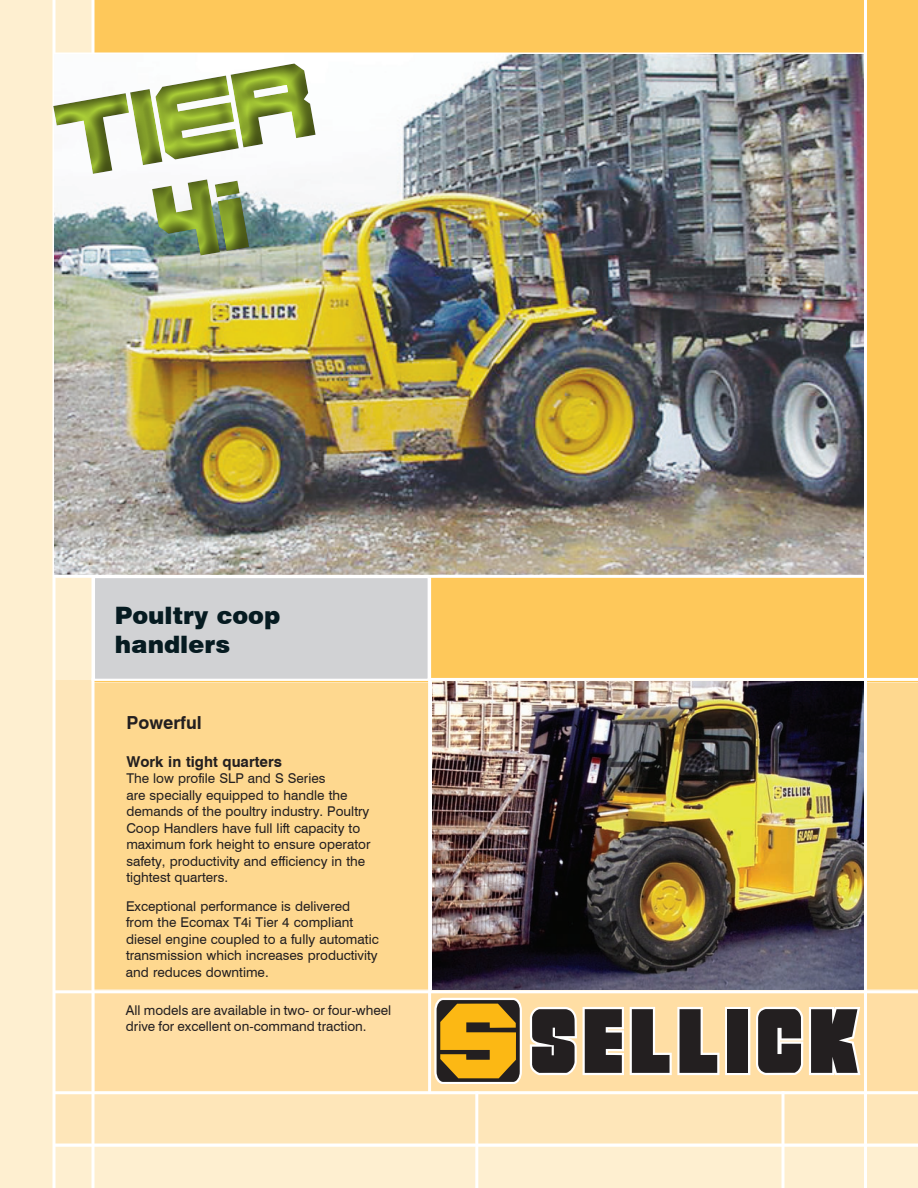
<style>
.page{position:relative;width:918px;height:1188px;background:#feefd0}
.page>*{position:absolute;margin:0;border:0;box-sizing:border-box;transform-origin:0 0}
.t1{font:900 90px/99px "Karnivore";color:#abcf38;text-align:center}
.t2{font:900 24px/28.8px "Swiss 721 BT";color:#061b21}
.t3{font:700 18px "Swiss 721 BT";color:#231f20}
.t4{font:700 15px "Swiss 721 BT";color:#231f20}
.t5{font:13.5px/16.5px "Swiss 721 BT";color:#231f20}
.s1{font-family:"Swiss 721 BT";font-stretch:expanded}
</style>
<div class="page">
<div style="left:54px;top:680px;width:864px;height:463px;background:#fee6b9"></div>
<div style="left:93px;top:0;width:825px;height:682px;background:#fec85a"></div>
<div style="left:94px;top:683px;width:824px;height:305px;background:#fed88f"></div>
<div style="left:95px;top:993px;width:823px;height:98px;background:#ffdea4"></div>
<hr style="left:92px;top:678px;width:826px;height:3px;background:#fff">
<hr style="left:92px;top:0;width:2px;height:1188px;background:#fff">
<hr style="left:54px;top:1091px;width:864px;height:3px;background:#fff">
<hr style="left:54px;top:1144px;width:864px;height:3px;background:#fff">
<hr style="left:54px;top:990px;width:864px;height:3px;background:#fff">
<svg style="left:487px;top:52px;width:377px;height:2px"></svg>
<svg style="left:52px;top:0;width:4px;height:1188px;background:#fefaf1"></svg>
<hr style="left:475px;top:1091px;width:3px;height:97px;background:#fff">
<hr style="left:782px;top:1091px;width:2px;height:97px;background:#fff">
<img style="left:432px;top:681px;width:432px;height:308px">
<img style="left:54px;top:54px;width:810px;height:521px">
<hr style="left:54px;top:575px;width:810px;height:3px;background:#fff">
<hr style="left:428px;top:577px;width:3px;height:515px;background:#fff">
<div style="left:94px;top:577px;width:335px;height:103px;background:#d1d2d4;border:2px solid #fff"></div>
<hr style="left:864px;top:0;width:3px;height:1188px;background:#fff">
<div style="left:725px;top:1007px;width:25px;height:68px;background:#fff"></div>
<div style="left:727px;top:1009px;width:21px;height:64px;background:#231f20"></div>
<svg style="left:434px;top:997px;width:286px;height:87px"></svg>
<svg style="left:756px;top:1006px;width:105px;height:70px;background:#665f57"></svg>
<img style="left:52px;top:6px;width:435px;height:385px">
<h1 class="t1" style="left:45px;top:86px;width:264px;rotate:-10deg">TIER<br>4<span class="s1">i</span></h1>
<h2 class="t2" style="left:115px;top:601px;width:167px">Poultry coop handlers</h2>
<h3 class="t3" style="left:126px;top:712px;width:77px">Powerful</h3>
<p class="t4" style="left:126px;top:752px;width:157px">Work in tight quarters</p>
<p class="t5" style="left:126px;top:770px;width:246px">The low profile SLP and S Series<br>are specially equipped to handle the demands of the poultry industry. Poultry Coop Handlers have full lift capacity to maximum fork height to ensure operator safety, productivity and efficiency in the tightest quarters.</p>
<p class="t5" style="left:126px;top:898px;width:254px">Exceptional performance is delivered from the Ecomax T4i Tier 4 compliant diesel engine coupled to a fully automatic transmission which increases productivity and reduces downtime.</p>
<p class="t5" style="left:126px;top:1001px;width:267px">All models are available in two- or four-wheel drive for excellent on-command traction.</p>
</div>
